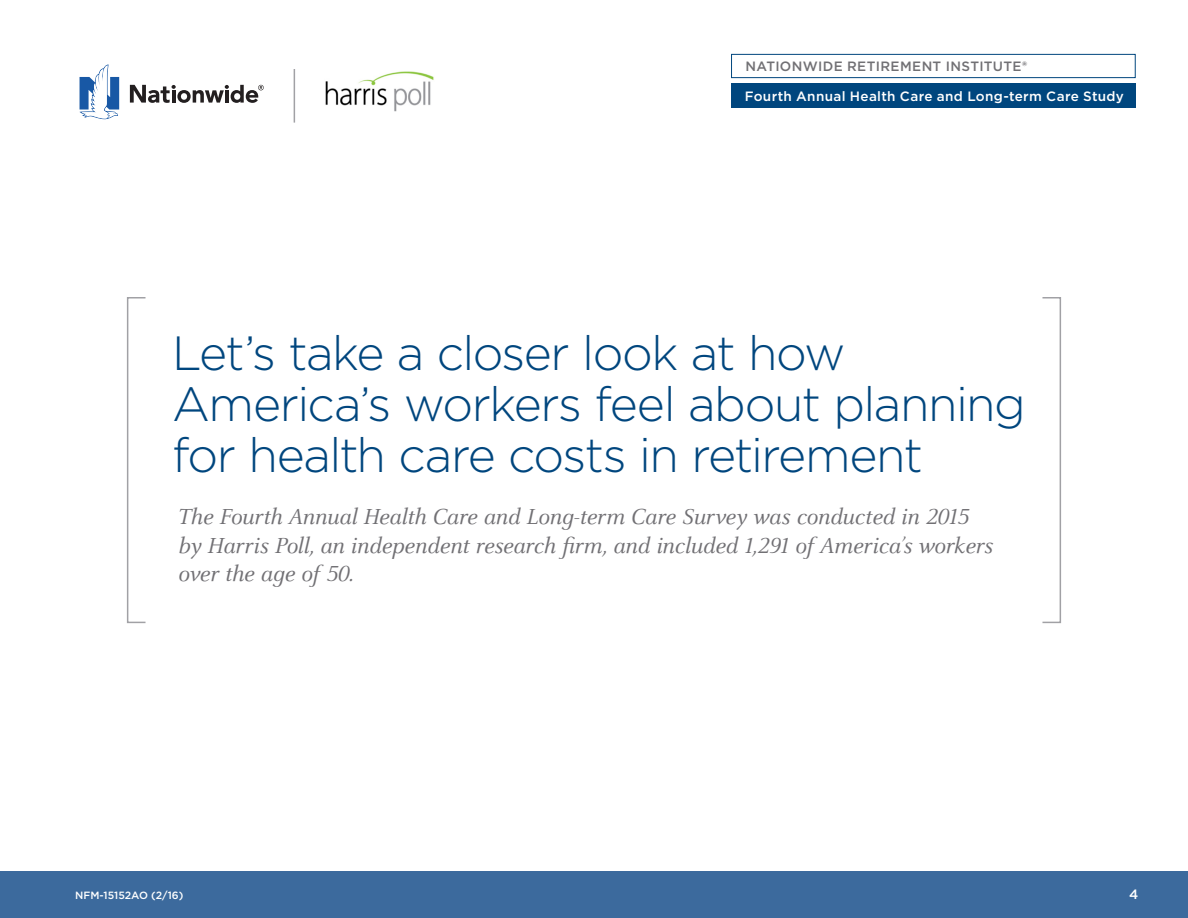
<style>
.page{position:relative;width:1188px;height:918px;background:#fff}
.page>*{position:absolute;margin:0;border:0;box-sizing:border-box;transform-origin:0 0}
.headline_lg{font:300 48px/51px "Gotham";letter-spacing:-.03em;color:#00467e}
.subhead_celesteitali{font:italic 24px/28.5px "Celeste OT";letter-spacing:-.01em;color:#717074}
.t1{font:500 13.5px "Gotham";letter-spacing:.025em;color:#fff}
.t2{font:500 13.5px "Gotham";letter-spacing:.025em;color:#717074}
.t3{font:500 10.5px "Gotham";color:#fff}
.s1{font-weight:700}
</style>
<div class="page">
<div style="left:0;top:871px;width:1188px;height:47px;background:#3c6a9d"></div>
<svg style="left:127px;top:297px;width:19px;height:327px"></svg>
<svg style="left:1042px;top:297px;width:19px;height:327px"></svg>
<img style="left:325px;top:71px;width:109px;height:41px">
<hr style="left:294px;top:69px;width:1px;height:54px;background:#a1a1a5">
<svg style="left:130px;top:85px;width:134px;height:18px"></svg>
<svg style="left:80px;top:65px;width:39px;height:54px"></svg>
<div style="left:731px;top:54px;width:405px;height:24px;border:1px solid #00467e"></div>
<div style="left:731px;top:84px;width:405px;height:24px;background:#00467e"></div>
<p class="t2" style="left:746px;top:58px;width:283px">NATIONWIDE RETIREMENT INSTITUTE<span class="s1">®</span></p>
<p class="t1" style="left:745px;top:87px;width:381px">Fourth Annual Health Care and Long-term Care Study</p>
<p class="headline_lg" style="left:172px;top:326px;width:855px">Let’s take a closer look at how<br>America’s workers feel about planning for health care costs in retirement</p>
<p class="subhead_celesteitali" style="left:178px;top:502px;width:816px">The Fourth Annual Health Care and Long-term Care Survey was conducted in 2015 by Harris Poll, an independent research firm, and included 1,291 of America’s workers over the age of 50.</p>
<p class="t3" style="left:75px;top:888px;width:110px">NFM-15152AO (2/16)</p>
<p class="t1" style="left:1129px;top:885px;width:11px">4</p>
</div>
